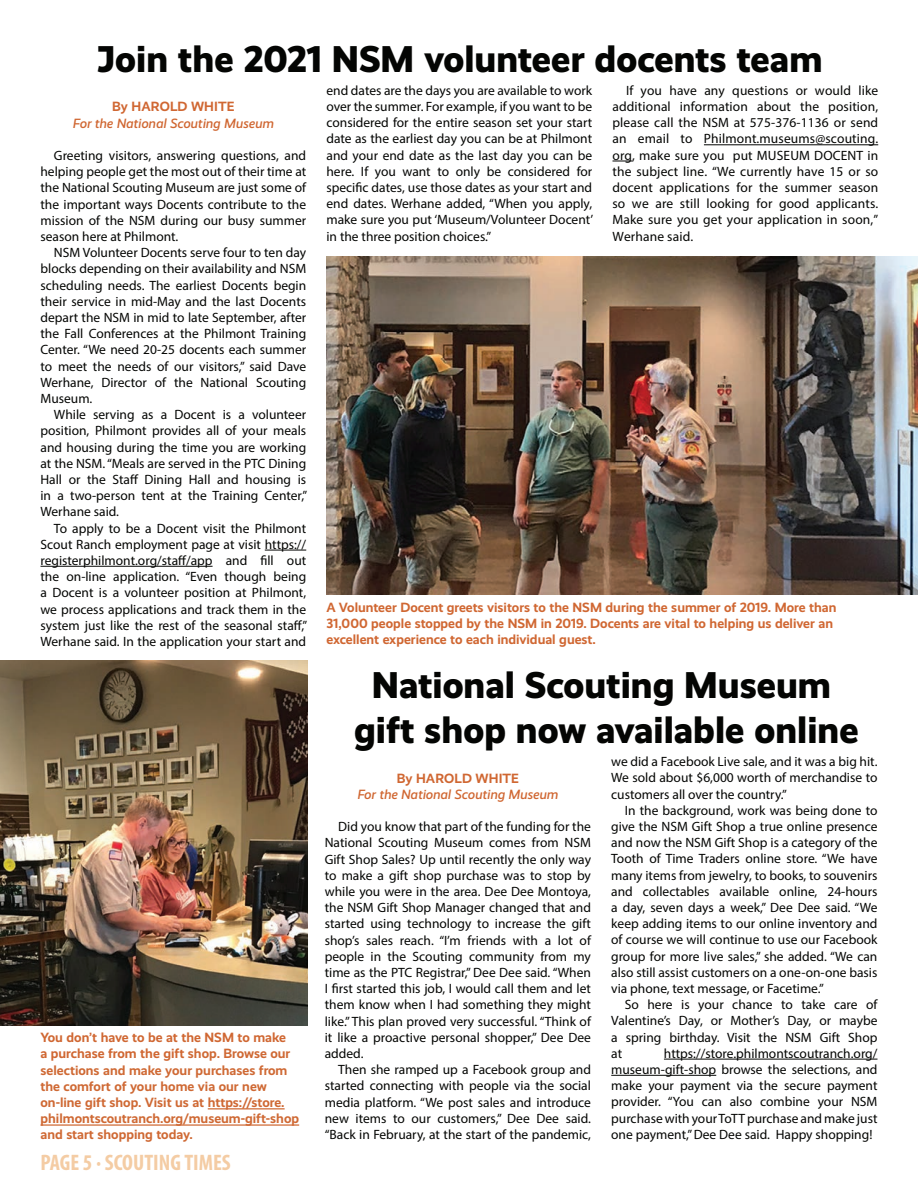
<style>
.page{position:relative;width:918px;height:1188px;background:#fff}
.page>*{position:absolute;margin:0;border:0;box-sizing:border-box;transform-origin:0 0}
.t1{font:800 37.5px/45px "Realist";color:#040503;text-align:center}
.t2{font:700 condensed 22.5px "Myriad Pro";color:#f4cca4}
.t3{font:13.5px/16.2px "Myriad Pro";color:#040503;text-align:justify}
.t4{font:700 13.5px/16.2px "Realist";color:#cf6934}
.t5{font:700 13.5px/16.2px "Realist";color:#d06732}
.t6{font:italic 500 13.5px "Realist";color:#d06732}
.s1{color:#d06732}
</style>
<div class="page">
<hr style="left:265px;top:550px;width:41px;height:1px;background:#040503">
<hr style="left:40px;top:566px;width:173px;height:1px;background:#040503">
<hr style="left:704px;top:144px;width:174px;height:1px;background:#040503">
<svg style="left:613px;top:161px;width:19px;height:1px"></svg>
<img style="left:327px;top:256px;width:591px;height:339px">
<hr style="left:664px;top:1059px;width:214px;height:1px;background:#040503">
<hr style="left:611px;top:1075px;width:105px;height:1px;background:#040503">
<img style="left:0;top:660px;width:308px;height:365px">
<hr style="left:208px;top:1108px;width:77px;height:1px;background:#cf6934">
<hr style="left:40px;top:1124px;width:259px;height:2px;background:#cf6934">
<h1 class="t1" style="left:97px;top:37px;width:727px">Join the 2021 NSM volunteer docents team</h1>
<p class="t5" style="left:112px;top:99px;width:124px">By HAROLD WHITE</p>
<p class="t6" style="left:73px;top:115px;width:203px">For the National Scouting Museum</p>
<p class="t3" style="left:40px;top:147px;width:267px;text-indent:14px">Greeting visitors, answering questions, and helping people get the most out of their time at the National Scouting Museum are just some of the important ways Docents contribute to the mission of the NSM during our busy summer season here at Philmont.</p>
<p class="t3" style="left:40px;top:244px;width:267px;text-indent:14px">NSM Volunteer Docents serve four to ten day blocks depending on their availability and NSM scheduling needs. The earliest Docents begin their service in mid-May and the last Docents depart the NSM in mid to late September, after the Fall Conferences at the Philmont Training Center. “We need 20-25 docents each summer to meet the needs of our visitors,” said Dave Werhane, Director of the National Scouting Museum.</p>
<p class="t3" style="left:40px;top:406px;width:268px;text-indent:14px">While serving as a Docent is a volunteer position, Philmont provides all of your meals and housing during the time you are working at the NSM. “Meals are served in the PTC Dining Hall or the Staff Dining Hall and housing is in a two-person tent at the Training Center,” Werhane said.</p>
<p class="t3" style="left:40px;top:520px;width:268px;text-indent:14px">To apply to be a Docent visit the Philmont Scout Ranch employment page at visit https:// registerphilmont.org/staff/app and fill out the on-line application. “Even though being a Docent is a volunteer position at Philmont, we process applications and track them in the system just like the rest of the seasonal staff,” Werhane said. In the application your start and</p>
<p class="t4" style="left:40px;top:1030px;width:260px"><span class="s1">You don’t have to be at the NSM to make<br>a purchase from the gift</span> shop. Browse our selections and make your purchases from the comfort of your home via our new on-line gift shop. Visit us at https://store. philmontscoutranch.org/museum-gift-shop and start shopping today.</p>
<h2 class="t2" style="left:40px;top:1148px;width:192px">PAGE 5 ∙ SCOUTING TIMES</h2>
<p class="t3" style="left:326px;top:82px;width:268px">end dates are the days you are available to work over the summer. For example, if you want to be considered for the entire season set your start date as the earliest day you can be at Philmont and your end date as the last day you can be here. If you want to only be considered for specific dates, use those dates as your start and end dates. Werhane added, “When you apply, make sure you put ‘Museum/Volunteer Docent’ in the three position choices.”</p>
<p class="t3" style="left:613px;top:82px;width:267px;text-indent:14px">If you have any questions or would like additional information about the position, please call the NSM at 575-376-1136 or send an email to Philmont.museums@scouting. org, make sure you put MUSEUM DOCENT in the subject line. “We currently have 15 or so docent applications for the summer season so we are still looking for good applicants.<br>Make sure you get your application in soon,” Werhane said.</p>
<p class="t5" style="left:327px;top:599px;width:511px">A Volunteer Docent greets visitors to the NSM during the summer of 2019. More than<br>31,000 people stopped by the NSM in 2019. Docents are vital to helping us deliver an excellent experience to each individual guest.</p>
<h1 class="t1" style="left:354px;top:663px;width:506px">National Scouting Museum gift shop now available online</h1>
<p class="t5" style="left:397px;top:770px;width:124px">By HAROLD WHITE</p>
<p class="t6" style="left:357px;top:786px;width:203px">For the National Scouting Museum</p>
<p class="t3" style="left:325px;top:818px;width:268px;text-indent:14px">Did you know that part of the funding for the National Scouting Museum comes from NSM Gift Shop Sales? Up until recently the only way to make a gift shop purchase was to stop by while you were in the area. Dee Dee Montoya, the NSM Gift Shop Manager changed that and started using technology to increase the gift shop’s sales reach. “I’m friends with a lot of people in the Scouting community from my time as the PTC Registrar,” Dee Dee said. “When I first started this job, I would call them and let them know when I had something they might like.” This plan proved very successful. “Think of it like a proactive personal shopper,” Dee Dee added.</p>
<p class="t3" style="left:325px;top:1061px;width:268px;text-indent:14px">Then she ramped up a Facebook group and started connecting with people via the social media platform. “We post sales and introduce new items to our customers,” Dee Dee said. “Back in February, at the start of the pandemic,</p>
<p class="t3" style="left:611px;top:753px;width:268px">we did a Facebook Live sale, and it was a big hit.<br>We sold about $6,000 worth of merchandise to customers all over the country.”</p>
<p class="t3" style="left:611px;top:802px;width:268px;text-indent:14px">In the background, work was being done to give the NSM Gift Shop a true online presence and now the NSM Gift Shop is a category of the Tooth of Time Traders online store. “We have many items from jewelry, to books, to souvenirs and collectables available online, 24-hours a day, seven days a week,” Dee Dee said. “We keep adding items to our online inventory and of course we will continue to use our Facebook group for more live sales,” she added. “We can also still assist customers on a one-on-one basis via phone, text message, or Facetime.”</p>
<p class="t3" style="left:611px;top:996px;width:268px;text-indent:14px">So here is your chance to take care of Valentine’s Day, or Mother’s Day, or maybe a spring birthday. Visit the NSM Gift Shop at</p>
<p class="t3" style="left:611px;top:1045px;width:268px;text-indent:53px">https://store.philmontscoutranch.org/ museum-gift-shop browse the selections, and make your payment via the secure payment provider. “You can also combine your NSM purchase with your ToTT purchase and make just one payment,” Dee Dee said. Happy shopping!</p>
</div>
